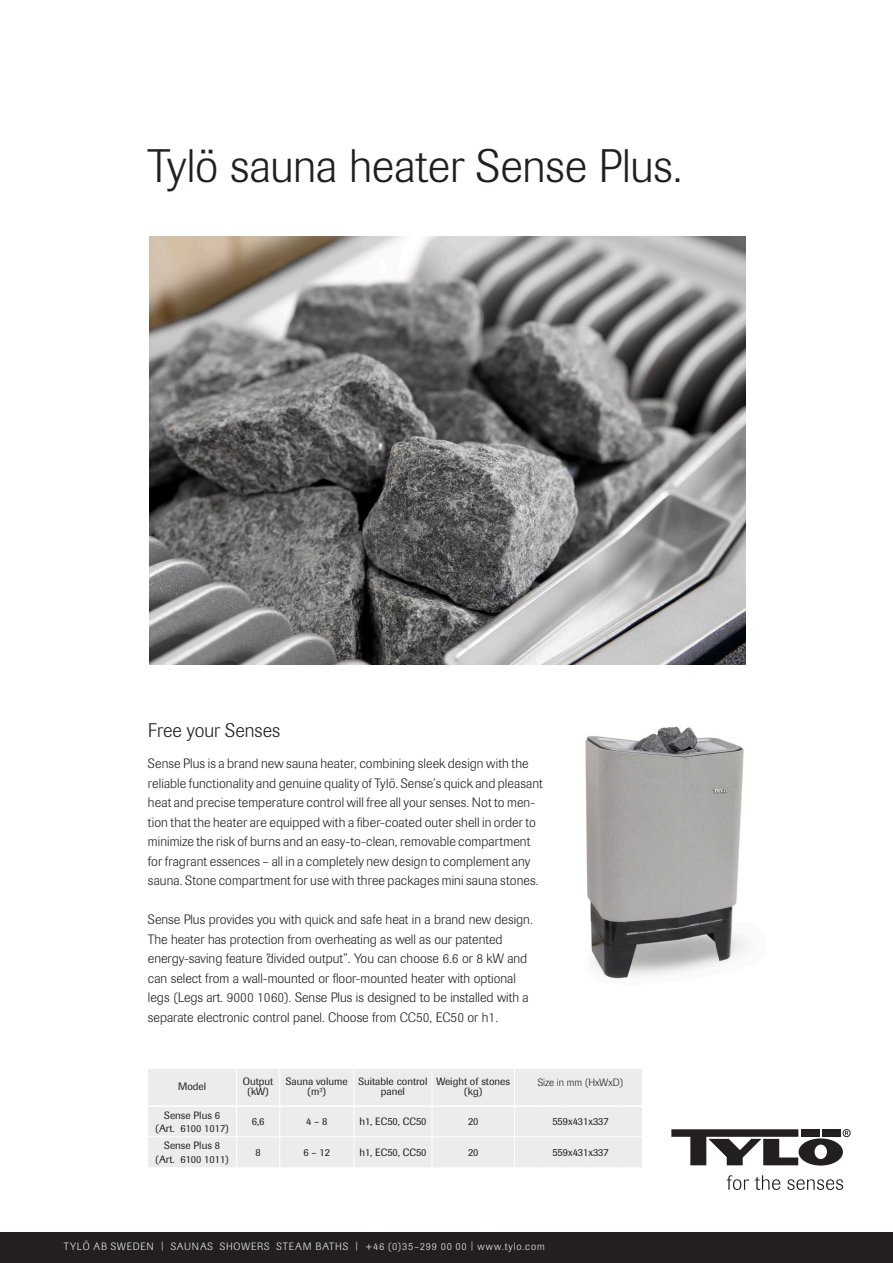
<style>
.page{position:relative;width:893px;height:1263px;background:#fff}
.page>*{position:absolute;margin:0;border:0;box-sizing:border-box;transform-origin:0 0}
.t1{font:300 46.5px "Imago Pro";letter-spacing:-.005em;color:#231f20}
.t2{font:300 19.5px "Imago Pro";color:#231f20}
.SE_Brödtext_8_5_14{font:300 13.5px/19.5px "Imago Pro";color:#231f20}
.t3{font:10.5px/13.5px "Imago Pro";color:#231f20;text-align:center}
.t4{font:300 10.5px "Imago Pro";letter-spacing:.08em;color:#ececee}
.t5{font:300 10.5px "Imago Pro";color:#231f20}
</style>
<div class="page">
<img style="left:585px;top:726px;width:160px;height:253px">
<div style="left:0;top:1232px;width:893px;height:31px;background:#231f20"></div>
<svg style="left:671px;top:1129px;width:177px;height:36px"></svg>
<div style="left:843px;top:1129px;width:7px;height:8px;border:1px solid #231f20;border-radius:50%"></div>
<svg style="left:727px;top:1175px;width:22px;height:15px"></svg>
<svg style="left:755px;top:1175px;width:25px;height:15px"></svg>
<svg style="left:787px;top:1179px;width:56px;height:11px"></svg>
<img style="left:150px;top:236px;width:595px;height:429px">
<div style="left:148px;top:1069px;width:493px;height:99px;background:#ececee"></div>
<hr style="left:236px;top:1066px;width:1px;height:39px;background:#fff">
<hr style="left:279px;top:1066px;width:1px;height:39px;background:#fff">
<hr style="left:353px;top:1066px;width:1px;height:39px;background:#fff">
<hr style="left:432px;top:1066px;width:1px;height:39px;background:#fff">
<hr style="left:514px;top:1066px;width:1px;height:39px;background:#fff">
<hr style="left:148px;top:1105px;width:88px;height:2px;background:#fff">
<svg style="left:236px;top:1107px;width:1px;height:29px"></svg>
<hr style="left:236px;top:1105px;width:44px;height:2px;background:#fff">
<svg style="left:279px;top:1107px;width:1px;height:29px"></svg>
<hr style="left:280px;top:1105px;width:74px;height:2px;background:#fff">
<svg style="left:353px;top:1107px;width:1px;height:29px"></svg>
<hr style="left:354px;top:1105px;width:78px;height:2px;background:#fff">
<hr style="left:432px;top:1105px;width:82px;height:2px;background:#fff">
<hr style="left:148px;top:1136px;width:88px;height:1px;background:#fff">
<hr style="left:236px;top:1137px;width:1px;height:30px;background:#fff">
<hr style="left:236px;top:1136px;width:44px;height:1px;background:#fff">
<hr style="left:279px;top:1137px;width:1px;height:30px;background:#fff">
<hr style="left:280px;top:1136px;width:74px;height:1px;background:#fff">
<hr style="left:353px;top:1137px;width:1px;height:30px;background:#fff">
<hr style="left:354px;top:1136px;width:78px;height:1px;background:#fff">
<hr style="left:432px;top:1137px;width:1px;height:30px;background:#fff">
<hr style="left:432px;top:1136px;width:82px;height:1px;background:#fff">
<hr style="left:514px;top:1137px;width:1px;height:30px;background:#fff">
<svg style="left:514px;top:1105px;width:128px;height:32px"></svg>
<hr style="left:148px;top:1167px;width:88px;height:1px;background:#fff">
<hr style="left:236px;top:1167px;width:44px;height:1px;background:#fff">
<hr style="left:280px;top:1167px;width:74px;height:1px;background:#fff">
<hr style="left:354px;top:1167px;width:78px;height:1px;background:#fff">
<hr style="left:432px;top:1167px;width:82px;height:1px;background:#fff">
<svg style="left:514px;top:1167px;width:127px;height:1px"></svg>
<p class="t1" style="left:148px;top:136px;width:536px">Tylö sauna heater Sense Plus.</p>
<p class="t2" style="left:148px;top:718px;width:134px">Free your Senses</p>
<p class="SE_Brödtext_8_5_14" style="left:148px;top:754px;width:396px">Sense Plus is a brand new sauna heater, combining sleek design with the reliable functionality and genuine quality of Tylö. Sense’s quick and pleasant heat and precise temperature control will free all your senses. Not to men&shy;tion that the heater are equipped with a fiber-coated outer shell in order to minimize the risk of burns and an easy-to-clean, removable compartment for fragrant essences – all in a completely new design to complement any sauna. Stone compartment for use with three packages mini sauna stones.</p>
<p class="SE_Brödtext_8_5_14" style="left:148px;top:910px;width:386px">Sense Plus provides you with quick and safe heat in a brand new design.<br>The heater has protection from overheating as well as our patented energy-saving feature ”divided output”. You can choose 6.6 or 8 kW and can select from a wall-mounted or floor-mounted heater with optional legs (Legs art. 9000 1060). Sense Plus is designed to be installed with a separate electronic control panel. Choose from CC50, EC50 or h1.</p>
<p class="t3" style="left:178px;top:1080px;width:30px">Model</p>
<p class="t3" style="left:243px;top:1074px;width:32px">Output</p>
<p class="t3" style="left:247px;top:1085px;width:23px">(kW)</p>
<p class="t3" style="left:286px;top:1074px;width:63px">Sauna volume</p>
<p class="t3" style="left:308px;top:1085px;width:20px">(m<sup>3</sup>)</p>
<p class="t3" style="left:358px;top:1076px;width:71px;line-height:10.5px">Suitable control panel</p>
<p class="t3" style="left:437px;top:1074px;width:75px">Weight of stones</p>
<p class="t3" style="left:464px;top:1085px;width:19px">(kg)</p>
<p class="t5" style="left:538px;top:1075px;width:87px">Size in mm (HxWxD)</p>
<p class="t3" style="left:156px;top:1108px;width:75px">Sense Plus 6 (Art. 6100 1017)</p>
<p class="t3" style="left:252px;top:1115px;width:14px">6,6</p>
<p class="t3" style="left:306px;top:1115px;width:23px">4 – 8</p>
<p class="t3" style="left:359px;top:1115px;width:69px">h1, EC50, CC50</p>
<p class="t3" style="left:468px;top:1115px;width:12px">20</p>
<p class="t3" style="left:552px;top:1115px;width:58px">559x431x337</p>
<p class="t3" style="left:156px;top:1139px;width:75px">Sense Plus 8 (Art. 6100 1011)</p>
<p class="t3" style="left:255px;top:1146px;width:7px">8</p>
<p class="t3" style="left:303px;top:1146px;width:28px">6 – 12</p>
<p class="t3" style="left:359px;top:1146px;width:69px">h1, EC50, CC50</p>
<p class="t3" style="left:468px;top:1146px;width:12px">20</p>
<p class="t3" style="left:552px;top:1146px;width:58px">559x431x337</p>
<p class="t4" style="left:64px;top:1239px;width:482px">TYLÖ AB SWEDEN | SAUNAS SHOWERS STEAM BATHS | +46 (0)35–299 00 00 | www.tylo.com</p>
</div>
